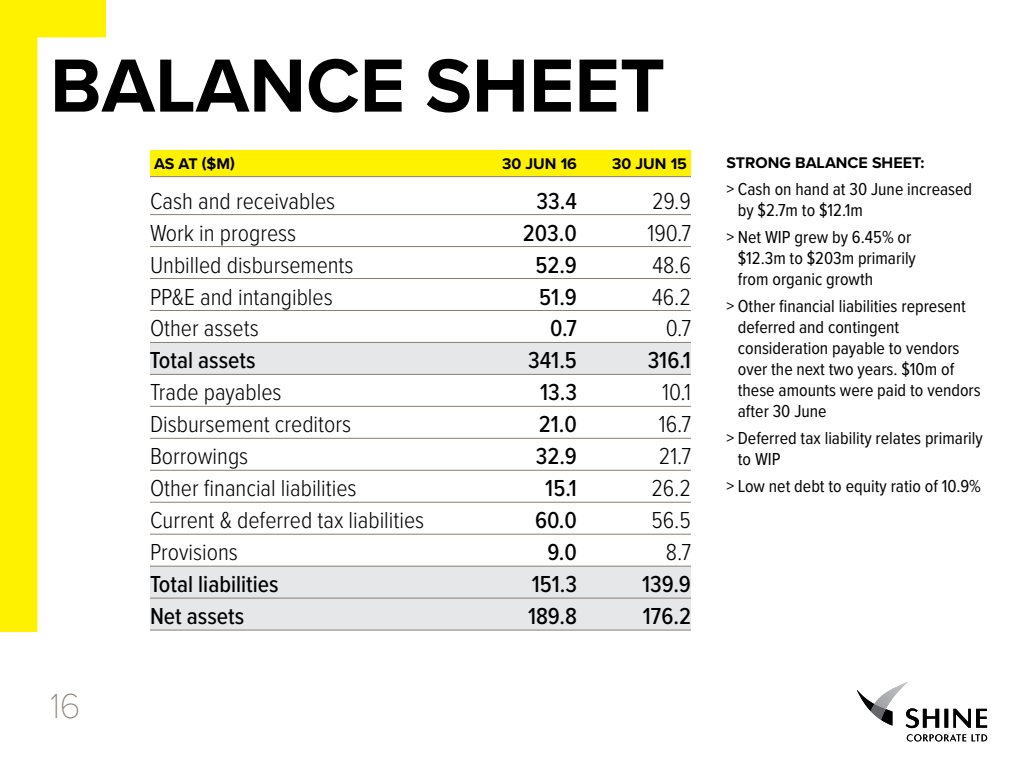
<style>
.page{position:relative;width:1024px;height:768px;background:#fff}
.page>*{position:absolute;margin:0;border:0;box-sizing:border-box;transform-origin:0 0}
.t1{font:700 78px "Proxima Nova";color:#000}
.t2{font:100 36px "Proxima Nova T";color:#8b7e70}
.t3{font:300 24px "Proxima Nova Cond";color:#000}
.t4{font:500 24px "Proxima Nova Cond";color:#000}
.t5{font:18px/21px "Proxima Nova Cond";color:#000}
.t6{font:700 16px "Proxima Nova";color:#000}
</style>
<div class="page">
<svg style="left:0;top:0;width:106px;height:632px"></svg>
<svg style="left:857px;top:682px;width:130px;height:46px"></svg>
<svg style="left:907px;top:734px;width:59px;height:7px"></svg>
<svg style="left:972px;top:734px;width:15px;height:7px"></svg>
<div style="left:150px;top:150px;width:541px;height:26px;background:#fff200"></div>
<svg style="left:150px;top:343px;width:541px;height:287px"></svg>
<hr style="left:150px;top:176px;width:321px;height:1px;background:#8b7e70">
<hr style="left:471px;top:176px;width:110px;height:1px;background:#8b7e70">
<hr style="left:581px;top:176px;width:110px;height:1px;background:#8b7e70">
<hr style="left:150px;top:214px;width:321px;height:1px;background:#8b7e70">
<hr style="left:150px;top:246px;width:321px;height:1px;background:#8b7e70">
<hr style="left:150px;top:278px;width:321px;height:1px;background:#8b7e70">
<hr style="left:150px;top:310px;width:321px;height:1px;background:#8b7e70">
<hr style="left:471px;top:214px;width:110px;height:1px;background:#8b7e70">
<hr style="left:471px;top:246px;width:110px;height:1px;background:#8b7e70">
<hr style="left:471px;top:278px;width:110px;height:1px;background:#8b7e70">
<hr style="left:471px;top:310px;width:110px;height:1px;background:#8b7e70">
<hr style="left:581px;top:214px;width:110px;height:1px;background:#8b7e70">
<hr style="left:581px;top:246px;width:110px;height:1px;background:#8b7e70">
<hr style="left:581px;top:278px;width:110px;height:1px;background:#8b7e70">
<hr style="left:581px;top:310px;width:110px;height:1px;background:#8b7e70">
<hr style="left:150px;top:342px;width:321px;height:1px;background:#8b7e70">
<hr style="left:471px;top:342px;width:110px;height:1px;background:#8b7e70">
<hr style="left:581px;top:342px;width:110px;height:1px;background:#8b7e70">
<hr style="left:150px;top:374px;width:321px;height:1px;background:#8b7e70">
<hr style="left:150px;top:406px;width:321px;height:1px;background:#8b7e70">
<hr style="left:150px;top:438px;width:321px;height:1px;background:#8b7e70">
<hr style="left:150px;top:470px;width:321px;height:1px;background:#8b7e70">
<hr style="left:150px;top:502px;width:321px;height:1px;background:#8b7e70">
<hr style="left:150px;top:534px;width:321px;height:1px;background:#8b7e70">
<hr style="left:471px;top:374px;width:110px;height:1px;background:#8b7e70">
<hr style="left:471px;top:406px;width:110px;height:1px;background:#8b7e70">
<hr style="left:471px;top:438px;width:110px;height:1px;background:#8b7e70">
<hr style="left:471px;top:470px;width:110px;height:1px;background:#8b7e70">
<hr style="left:471px;top:502px;width:110px;height:1px;background:#8b7e70">
<hr style="left:471px;top:534px;width:110px;height:1px;background:#8b7e70">
<hr style="left:581px;top:374px;width:110px;height:1px;background:#8b7e70">
<hr style="left:581px;top:406px;width:110px;height:1px;background:#8b7e70">
<hr style="left:581px;top:438px;width:110px;height:1px;background:#8b7e70">
<hr style="left:581px;top:470px;width:110px;height:1px;background:#8b7e70">
<hr style="left:581px;top:502px;width:110px;height:1px;background:#8b7e70">
<hr style="left:581px;top:534px;width:110px;height:1px;background:#8b7e70">
<hr style="left:150px;top:566px;width:321px;height:1px;background:#8b7e70">
<hr style="left:150px;top:598px;width:321px;height:1px;background:#8b7e70">
<hr style="left:150px;top:630px;width:321px;height:1px;background:#8b7e70">
<hr style="left:471px;top:566px;width:110px;height:1px;background:#8b7e70">
<hr style="left:471px;top:598px;width:110px;height:1px;background:#8b7e70">
<hr style="left:471px;top:630px;width:110px;height:1px;background:#8b7e70">
<hr style="left:581px;top:566px;width:110px;height:1px;background:#8b7e70">
<hr style="left:581px;top:598px;width:110px;height:1px;background:#8b7e70">
<hr style="left:581px;top:630px;width:110px;height:1px;background:#8b7e70">
<h1 class="t1" style="left:50px;top:39px;width:617px">BALANCE SHEET</h1>
<h2 class="t2" style="left:50px;top:685px;width:32px">16</h2>
<p class="t6" style="left:154px;top:154px;width:82px">AS AT ($M)</p>
<p class="t6" style="left:502px;top:154px;width:76px">30 JUN 16</p>
<p class="t6" style="left:612px;top:154px;width:76px">30 JUN 15</p>
<h3 class="t3" style="left:150px;top:186px;width:187px">Cash and receivables</h3>
<h3 class="t4" style="left:537px;top:186px;width:42px">33.4</h3>
<h3 class="t3" style="left:652px;top:186px;width:40px">29.9</h3>
<h3 class="t3" style="left:150px;top:218px;width:148px">Work in progress</h3>
<h3 class="t4" style="left:523px;top:218px;width:56px">203.0</h3>
<h3 class="t3" style="left:648px;top:218px;width:45px">190.7</h3>
<h3 class="t3" style="left:150px;top:250px;width:205px">Unbilled disbursements</h3>
<h3 class="t4" style="left:535px;top:250px;width:43px">52.9</h3>
<h3 class="t3" style="left:652px;top:250px;width:40px">48.6</h3>
<h3 class="t3" style="left:150px;top:282px;width:184px">PP&amp;E and intangibles</h3>
<h3 class="t4" style="left:539px;top:282px;width:39px">51.9</h3>
<h3 class="t3" style="left:652px;top:282px;width:40px">46.2</h3>
<h3 class="t3" style="left:150px;top:314px;width:110px">Other assets</h3>
<h3 class="t4" style="left:550px;top:314px;width:28px">0.7</h3>
<h3 class="t3" style="left:666px;top:314px;width:27px">0.7</h3>
<h3 class="t4" style="left:150px;top:346px;width:107px">Total assets</h3>
<h3 class="t4" style="left:528px;top:346px;width:50px">341.5</h3>
<h3 class="t4" style="left:648px;top:346px;width:45px">316.1</h3>
<h3 class="t3" style="left:150px;top:378px;width:133px">Trade payables</h3>
<h3 class="t4" style="left:540px;top:378px;width:38px">13.3</h3>
<h3 class="t3" style="left:662px;top:378px;width:30px">10.1</h3>
<h3 class="t3" style="left:150px;top:410px;width:203px">Disbursement creditors</h3>
<h3 class="t4" style="left:539px;top:410px;width:40px">21.0</h3>
<h3 class="t3" style="left:659px;top:410px;width:34px">16.7</h3>
<h3 class="t3" style="left:150px;top:442px;width:100px">Borrowings</h3>
<h3 class="t4" style="left:536px;top:442px;width:43px">32.9</h3>
<h3 class="t3" style="left:659px;top:442px;width:34px">21.7</h3>
<h3 class="t3" style="left:150px;top:474px;width:208px">Other financial liabilities</h3>
<h3 class="t4" style="left:545px;top:474px;width:33px">15.1</h3>
<h3 class="t3" style="left:651px;top:474px;width:41px">26.2</h3>
<h3 class="t3" style="left:150px;top:506px;width:276px">Current &amp; deferred tax liabilities</h3>
<h3 class="t4" style="left:535px;top:506px;width:43px">60.0</h3>
<h3 class="t3" style="left:651px;top:506px;width:41px">56.5</h3>
<h3 class="t3" style="left:150px;top:538px;width:89px">Provisions</h3>
<h3 class="t4" style="left:547px;top:538px;width:31px">9.0</h3>
<h3 class="t3" style="left:666px;top:538px;width:27px">8.7</h3>
<h3 class="t4" style="left:150px;top:570px;width:130px">Total liabilities</h3>
<h3 class="t4" style="left:532px;top:570px;width:47px">151.3</h3>
<h3 class="t4" style="left:642px;top:570px;width:50px">139.9</h3>
<h3 class="t4" style="left:150px;top:602px;width:96px">Net assets</h3>
<h3 class="t4" style="left:528px;top:602px;width:50px">189.8</h3>
<h3 class="t4" style="left:643px;top:602px;width:50px">176.2</h3>
<p class="t6" style="left:726px;top:153px;width:200px">STRONG BALANCE SHEET:</p>
<p class="t5" style="left:738px;top:179px;width:236px;text-indent:-11px">&gt; Cash on hand at 30 June increased by $2.7m to $12.1m</p>
<p class="t5" style="left:738px;top:227px;width:180px;text-indent:-11px">&gt; Net WIP grew by 6.45% or $12.3m to $203m primarily from organic growth</p>
<p class="t5" style="left:738px;top:296px;width:244px;text-indent:-11px">&gt; Other financial liabilities represent deferred and contingent consideration payable to vendors over the next two years. $10m of these amounts were paid to vendors after 30 June</p>
<p class="t5" style="left:738px;top:428px;width:247px;text-indent:-11px">&gt; Deferred tax liability relates primarily to WIP</p>
<p class="t5" style="left:726px;top:476px;width:256px">&gt; Low net debt to equity ratio of 10.9%</p>
</div>
